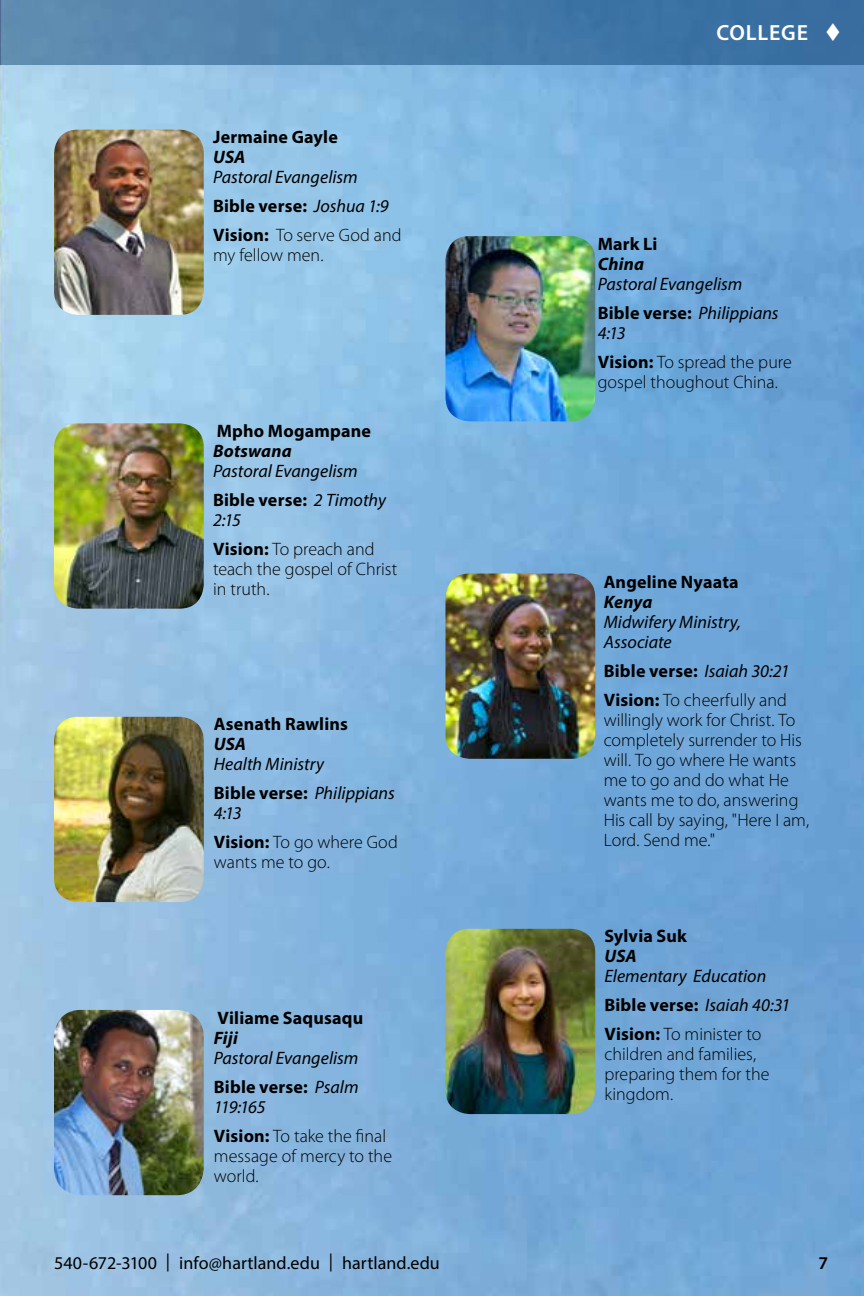
<style>
.page{position:relative;width:864px;height:1296px;background:#fff}
.page>*{position:absolute;margin:0;border:0;box-sizing:border-box;transform-origin:0 0}
.t1{font:600 22px "Myriad Pro";letter-spacing:.03em;color:#fff}
.t2{font:300 18px/20px "Myriad Pro";color:#000}
.t3{font:italic 18px/29px "Myriad Pro";color:#000}
.t4{font:700 18px/29px "Myriad Pro";letter-spacing:.01em;color:#000}
.t5{font:18px "Myriad Pro";color:#000}
.t6{font:italic 700 18px "Myriad Pro";letter-spacing:.005em;color:#000}
.t7{font:600 18px "Myriad Pro";color:#000}
.s1{font-weight:700;font-style:normal}
.s2{font-weight:300;font-style:normal}
.s3{font-weight:400;font-style:italic}
.s4{font-weight:700}
.s5{font-weight:300}
</style>
<div class="page">
<img style="left:0;top:65px;width:864px;height:1231px">
<img style="left:446px;top:236px;width:149px;height:185px">
<img style="left:446px;top:574px;width:149px;height:185px">
<img style="left:54px;top:717px;width:150px;height:185px">
<img style="left:54px;top:1010px;width:150px;height:185px">
<img style="left:446px;top:929px;width:149px;height:185px">
<img style="left:54px;top:130px;width:150px;height:185px">
<img style="left:54px;top:423px;width:150px;height:186px">
<div style="left:0;top:0;width:864px;height:65px;background:linear-gradient(to right,#5f8db2,#336ba1)"></div>
<hr style="left:0;top:0;width:1px;height:65px;background:#526992">
<p class="t4" style="left:213px;top:122px;width:126px">Jermaine Gayle</p>
<p class="t6" style="left:213px;top:145px;width:34px">USA</p>
<p class="t3" style="left:213px;top:162px;width:190px">Pastoral Evangelism<br><span class="s1">Bible verse:</span> Joshua 1:9<br><span class="s1">Vision:</span> <span class="s2">To serve God and</span></p>
<p class="t2" style="left:213px;top:245px;width:112px">my fellow men.</p>
<p class="t4" style="left:217px;top:416px;width:156px">Mpho Mogampane</p>
<p class="t6" style="left:213px;top:439px;width:80px">Botswana</p>
<p class="t3" style="left:213px;top:456px;width:174px">Pastoral Evangelism<br><span class="s1">Bible verse:</span> 2 Timothy</p>
<p class="t2" style="left:213px;top:505px;width:163px;line-height:29px"><span class="s3">2:15<br></span><span class="s4">Vision:</span> To preach and</p>
<p class="t2" style="left:213px;top:559px;width:186px">teach the gospel of Christ in truth.</p>
<p class="t4" style="left:214px;top:709px;width:136px">Asenath Rawlins</p>
<p class="t6" style="left:214px;top:732px;width:34px">USA</p>
<p class="t3" style="left:214px;top:749px;width:182px">Health Ministry<br><span class="s1">Bible verse:</span> Philippians</p>
<p class="t2" style="left:214px;top:799px;width:186px;line-height:29px"><span class="s3">4:13<br></span><span class="s4">Vision:</span> To go where God</p>
<p class="t2" style="left:214px;top:852px;width:118px">wants me to go.</p>
<p class="t4" style="left:217px;top:1003px;width:147px">Viliame Saqusaqu</p>
<p class="t6" style="left:214px;top:1026px;width:25px">Fiji</p>
<p class="t3" style="left:214px;top:1043px;width:146px">Pastoral Evangelism<br><span class="s1">Bible verse:</span> Psalm</p>
<p class="t2" style="left:214px;top:1092px;width:174px;line-height:29px"><span class="s3">119:165<br></span><span class="s4">Vision:</span> To take the final</p>
<p class="t2" style="left:214px;top:1146px;width:180px">message of mercy to the world.</p>
<p class="t1" style="left:716px;top:18px;width:127px">COLLEGE ▼</p>
<p class="t4" style="left:598px;top:228px;width:61px">Mark Li</p>
<p class="t6" style="left:598px;top:252px;width:48px">China</p>
<p class="t3" style="left:598px;top:269px;width:182px">Pastoral Evangelism<br><span class="s1">Bible verse:</span> Philippians</p>
<p class="t2" style="left:598px;top:318px;width:196px;line-height:29px"><span class="s3">4:13<br></span><span class="s4">Vision:</span> To spread the pure</p>
<p class="t2" style="left:598px;top:371px;width:182px">gospel thoughout China.</p>
<p class="t4" style="left:604px;top:567px;width:136px">Angeline Nyaata</p>
<p class="t6" style="left:604px;top:590px;width:50px">Kenya</p>
<p class="t3" style="left:604px;top:611px;width:139px;line-height:20px">Midwifery Ministry,<br>Associate</p>
<p class="t4" style="left:604px;top:656px;width:187px">Bible verse: <span class="s3">Isaiah 30:21<br></span>Vision: <span class="s5">To cheerfully and</span></p>
<p class="t2" style="left:604px;top:710px;width:207px">willingly work for Christ. To completely surrender to His will. To go where He wants me to go and do what He wants me to do, answering<br>His call by saying, "Here I am,<br>Lord. Send me."</p>
<p class="t4" style="left:604px;top:921px;width:84px">Sylvia Suk</p>
<p class="t6" style="left:604px;top:945px;width:34px">USA</p>
<p class="t3" style="left:604px;top:961px;width:187px">Elementary Education<br><span class="s1">Bible verse:</span> Isaiah 40:31<br><span class="s1">Vision:</span> <span class="s2">To minister to</span></p>
<p class="t2" style="left:604px;top:1044px;width:167px">children and families, preparing them for the kingdom.</p>
<p class="t5" style="left:54px;top:1252px;width:387px">540-672-3100 | info@hartland.edu | hartland.edu</p>
<p class="t7" style="left:818px;top:1251px;width:11px">7</p>
</div>
